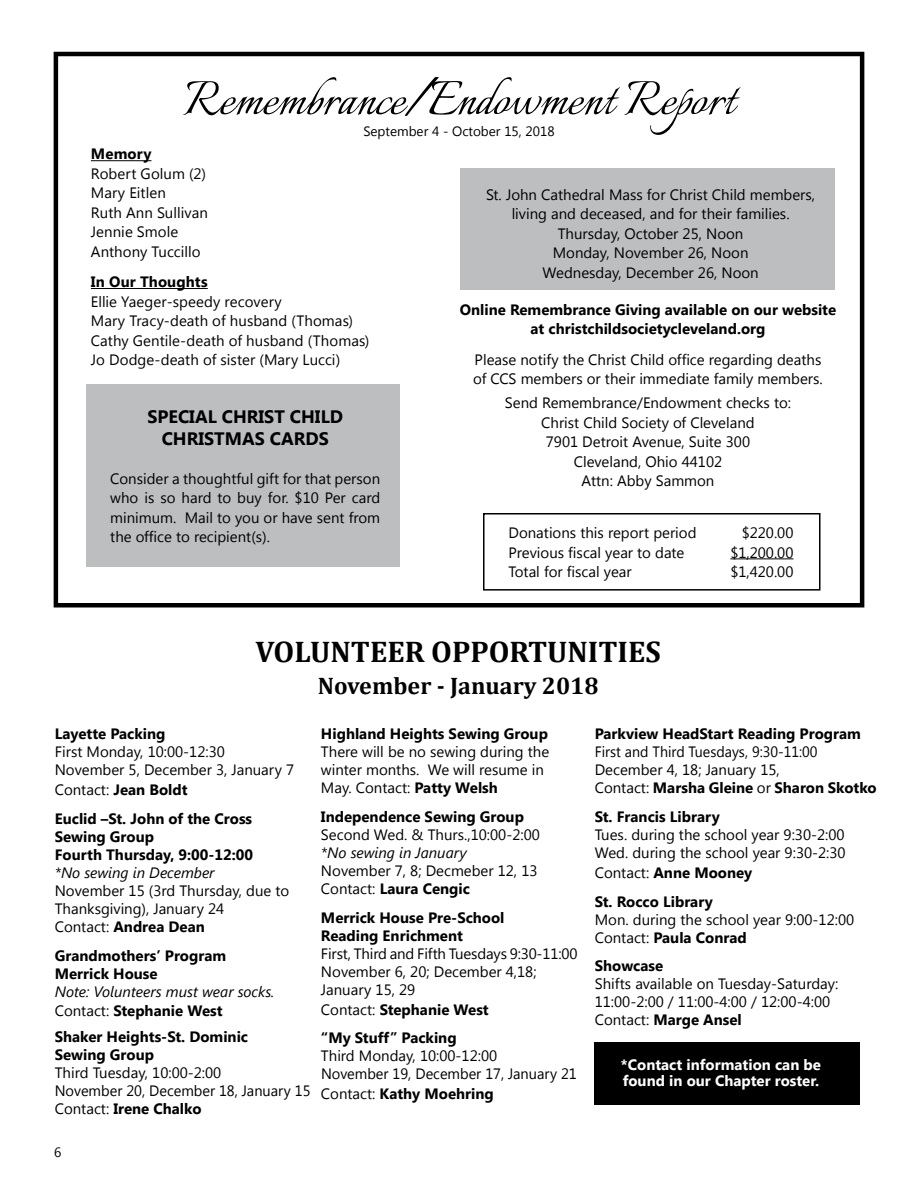
<style>
.page{position:relative;width:918px;height:1188px;background:#fff}
.page>*{position:absolute;margin:0;border:0;box-sizing:border-box;transform-origin:0 0}
.t1{font:60px "Italianno";color:#000}
.t2{font:700 30px "Cambria";color:#000}
.t3{font:700 24px "Cambria";color:#000}
.t4{font:700 18px/21.6px "Segoe UI";color:#000;text-align:center}
.t5{font:15px/19.5px "Segoe UI";color:#000}
.t6{font:700 15px/18px "Segoe UI";color:#000}
.t7{font:15px/18px "Segoe UI";color:#000;scale:.95 1}
.t8{font:italic 15px/19.5px "Segoe UI";color:#000}
.t9{font:700 15px/16.5px "Segoe UI";color:#fff}
.t10{font:13.5px "Segoe UI";color:#000}
.s1{font-weight:400}
.s2{font-weight:700}
.s3{font-style:normal}
.s4{font-weight:700;font-style:normal}
</style>
<div class="page">
<div style="left:86px;top:385px;width:314px;height:182px;background:#bcbec0"></div>
<div style="left:54px;top:52px;width:810px;height:556px;border:4px solid #000"></div>
<div style="left:461px;top:169px;width:374px;height:121px;background:#bcbec0"></div>
<div style="left:483px;top:513px;width:337px;height:78px;border:2px solid #000"></div>
<hr style="left:730px;top:558px;width:63px;height:1px;background:#000">
<div style="left:594px;top:1042px;width:266px;height:63px;background:#000"></div>
<hr style="left:91px;top:160px;width:60px;height:1px;background:#000">
<hr style="left:91px;top:288px;width:117px;height:1px;background:#000">
<h1 class="t1" style="left:183px;top:66px;width:553px">Remembrance/Endowment Report</h1>
<p class="t10" style="left:363px;top:122px;width:193px">September 4 - October 15, 2018</p>
<p class="t6" style="left:91px;top:144px;width:62px">Memory</p>
<p class="t5" style="left:91px;top:163px;width:118px">Robert Golum (2)<br>Mary Eitlen<br>Ruth Ann Sullivan<br>Jennie Smole<br>Anthony Tuccillo</p>
<p class="t6" style="left:91px;top:272px;width:118px">In Our Thoughts</p>
<p class="t5" style="left:91px;top:291px;width:280px">Ellie Yaeger-speedy recovery<br>Mary Tracy-death of husband (Thomas)<br>Cathy Gentile-death of husband (Thomas)<br>Jo Dodge-death of sister (Mary Lucci)</p>
<p class="t4" style="left:147px;top:405px;width:197px">SPECIAL CHRIST CHILD<br>CHRISTMAS CARDS</p>
<p class="t5" style="left:110px;top:468px;width:272px;text-align:justify">Consider a thoughtful gift for that person who is so hard to buy for. $10 Per card minimum. Mail to you or have sent from the office to recipient(s).</p>
<p class="t5" style="left:486px;top:184px;width:331px;text-align:center">St. John Cathedral Mass for Christ Child members, living and deceased, and for their families.<br>Thursday, October 25, Noon<br>Monday, November 26, Noon<br>Wednesday, December 26, Noon</p>
<p class="t6" style="left:460px;top:299px;width:378px;line-height:19.5px;text-align:center">Online Remembrance Giving available on our website at christchildsocietycleveland.org</p>
<p class="t5" style="left:473px;top:349px;width:351px">Please notify the Christ Child office regarding deaths of CCS members or their immediate family members.</p>
<p class="t5" style="left:505px;top:392px;width:288px;text-align:center">Send Remembrance/Endowment checks to:<br>Christ Child Society of Cleveland<br>7901 Detroit Avenue, Suite 300<br>Cleveland, Ohio 44102<br>Attn: Abby Sammon</p>
<p class="t5" style="left:508px;top:522px;width:190px">Donations this report period</p>
<p class="t5" style="left:742px;top:522px;width:53px">$220.00</p>
<p class="t5" style="left:508px;top:542px;width:177px">Previous fiscal year to date</p>
<p class="t5" style="left:730px;top:542px;width:65px">$1,200.00</p>
<p class="t5" style="left:508px;top:561px;width:125px">Total for fiscal year</p>
<p class="t5" style="left:730px;top:561px;width:65px">$1,420.00</p>
<h2 class="t2" style="left:256px;top:631px;width:407px">VOLUNTEER OPPORTUNITIES</h2>
<h3 class="t3" style="left:318px;top:669px;width:282px">November - January 2018</h3>
<p class="t6" style="left:55px;top:724px;width:112px">Layette Packing</p>
<p class="t5" style="left:55px;top:742px;width:241px;line-height:18px">First Monday, 10:00-12:30<br>November 5, December 3, January 7</p>
<p class="t6" style="left:55px;top:774px;width:199px;line-height:28.8px"><span class="s1">Contact:</span> Jean Boldt<br>Euclid –St. John of the Cross</p>
<p class="t6" style="left:55px;top:827px;width:200px">Sewing Group<br>Fourth Thursday, 9:00-12:00</p>
<p class="t8" style="left:55px;top:862px;width:161px">*No sewing in December</p>
<p class="t5" style="left:55px;top:881px;width:236px;line-height:18px">November 15 (3rd Thursday, due to<br>Thanksgiving), January 24<br>Contact: <span class="s2">Andrea Dean</span></p>
<p class="t6" style="left:55px;top:945px;width:173px">Grandmothers’ Program<br>Merrick House</p>
<p class="t8" style="left:55px;top:981px;width:221px">Note: Volunteers must wear socks.<br><span class="s3">Contact:</span> <span class="s4">Stephanie West</span></p>
<p class="t6" style="left:55px;top:1027px;width:195px">Shaker Heights-St. Dominic<br>Sewing Group</p>
<p class="t5" style="left:55px;top:1063px;width:257px;line-height:18px">Third Tuesday, 10:00-2:00<br>November 20, December 18, January 15<br>Contact: <span class="s2">Irene Chalko</span></p>
<p class="t6" style="left:321px;top:724px;width:229px">Highland Heights Sewing Group</p>
<p class="t5" style="left:321px;top:742px;width:230px;line-height:18px">There will be no sewing during the winter months. We will resume in<br>May. Contact: <span class="s2">Patty Welsh</span></p>
<p class="t6" style="left:321px;top:807px;width:205px">Independence Sewing Group</p>
<p class="t5" style="left:321px;top:825px;width:220px">Second Wed. &amp; Thurs.,10:00-2:00</p>
<p class="t8" style="left:321px;top:842px;width:147px">*No sewing in January</p>
<p class="t5" style="left:321px;top:861px;width:218px;line-height:18px">November 7, 8; Decmeber 12, 13<br>Contact: <span class="s2">Laura Cengic</span></p>
<p class="t6" style="left:321px;top:908px;width:185px">Merrick House Pre-School<br>Reading Enrichment</p>
<p class="t5" style="left:321px;top:944px;width:258px;line-height:18px">First, Third and Fifth Tuesdays 9:30-11:00<br>November 6, 20; December 4,18;<br>January 15, 29</p>
<p class="t6" style="left:321px;top:994px;width:169px;line-height:28.8px"><span class="s1">Contact:</span> Stephanie West “My Stuff” Packing</p>
<p class="t5" style="left:321px;top:1046px;width:258px;line-height:18px">Third Monday, 10:00-12:00<br>November 19, December 17, January 21</p>
<p class="t6" style="left:321px;top:1084px;width:174px"><span class="s1">Contact:</span> Kathy Moehring</p>
<p class="t10" style="left:54px;top:1143px;width:9px">6</p>
<p class="t6" style="left:595px;top:724px;width:268px">Parkview HeadStart Reading Program</p>
<p class="t7" style="left:595px;top:742px;width:298px">First and Third Tuesdays, 9:30-11:00<br>December 4, 18; January 15,<br>Contact: <span class="s2">Marsha Gleine</span> or <span class="s2">Sharon Skotko</span></p>
<p class="t6" style="left:595px;top:807px;width:127px">St. Francis Library</p>
<p class="t5" style="left:595px;top:825px;width:252px;line-height:18px">Tues. during the school year 9:30-2:00<br>Wed. during the school year 9:30-2:30</p>
<p class="t6" style="left:595px;top:857px;width:159px;line-height:28.8px"><span class="s1">Contact:</span> Anne Mooney<br>St. Rocco Library</p>
<p class="t5" style="left:595px;top:910px;width:261px;line-height:18px">Mon. during the school year 9:00-12:00<br>Contact: <span class="s2">Paula Conrad</span></p>
<p class="t6" style="left:595px;top:956px;width:70px">Showcase</p>
<p class="t5" style="left:595px;top:974px;width:245px;line-height:18px">Shifts available on Tuesday-Saturday:<br>11:00-2:00 / 11:00-4:00 / 12:00-4:00<br>Contact: <span class="s2">Marge Ansel</span></p>
<p class="t9" style="left:621px;top:1056px;width:201px">*Contact information can be found in our Chapter roster.</p>
</div>
